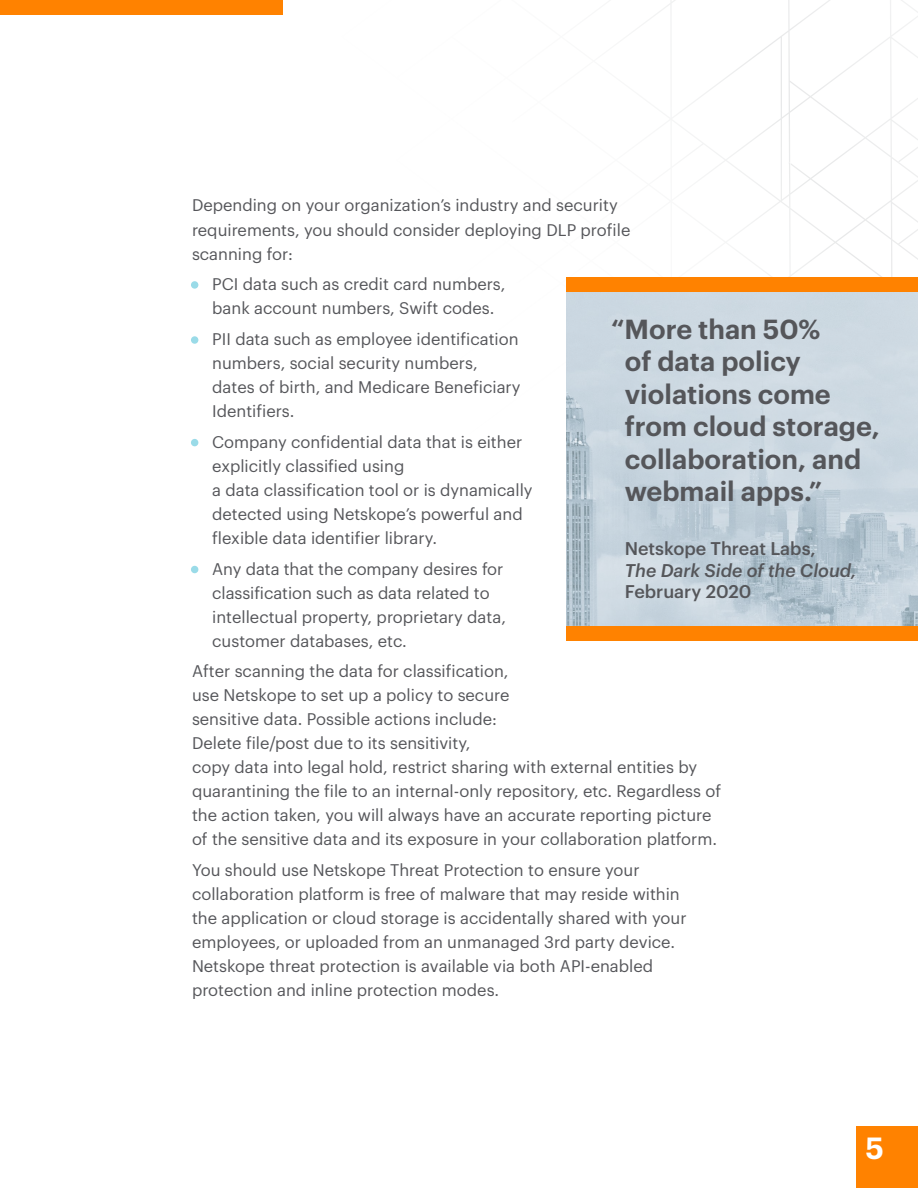
<style>
.page{position:relative;width:918px;height:1188px;background:#fff}
.page>*{position:absolute;margin:0;border:0;box-sizing:border-box;transform-origin:0 0}
.t1{font:600 30px "Graphik";color:#fff}
.t2{font:600 27px/32.4px "Graphik";color:#55565a}
.t3{font:500 18px "Graphik";color:#55565a}
.t4{font:italic 500 18px "Graphik";color:#55565a}
.t5{font:16.5px/24px "Graphik";color:#55565a}
</style>
<div class="page">
<div style="left:856px;top:1126px;width:62px;height:62px;background:#ff8200"></div>
<svg style="left:566px;top:0;width:352px;height:278px"></svg>
<div style="left:0;top:0;width:283px;height:14px;background:#ff8200"></div>
<img style="left:566px;top:292px;width:352px;height:334px">
<div style="left:566px;top:626px;width:352px;height:15px;background:#ff8200"></div>
<div style="left:566px;top:278px;width:352px;height:14px;background:#ff8200"></div>
<div style="left:191px;top:566px;width:7px;height:7px;background:#9adbe8;border-radius:50%"></div>
<div style="left:191px;top:439px;width:7px;height:7px;background:#9adbe8;border-radius:50%"></div>
<div style="left:191px;top:336px;width:7px;height:8px;background:#9adbe8;border-radius:50%"></div>
<div style="left:191px;top:281px;width:7px;height:8px;background:#9adbe8;border-radius:50%"></div>
<p class="t5" style="left:192px;top:192px;width:440px">Depending on your organization’s industry and security requirements, you should consider deploying DLP profile scanning for:</p>
<p class="t5" style="left:192px;top:271px;width:315px;text-align:center">• PCI data such as credit card numbers, bank account numbers, Swift codes.</p>
<p class="t5" style="left:212px;top:326px;width:310px;text-indent:-20px">• PII data such as employee identification numbers, social security numbers, dates of birth, and Medicare Beneficiary Identifiers.</p>
<p class="t5" style="left:212px;top:428px;width:322px;text-indent:-20px">• Company confidential data that is either explicitly classified using<br>a data classification tool or is dynamically detected using Netskope’s powerful and flexible data identifier library.</p>
<p class="t5" style="left:212px;top:555px;width:295px;text-indent:-20px">• Any data that the company desires for classification such as data related to intellectual property, proprietary data, customer databases, etc.</p>
<p class="t5" style="left:192px;top:658px;width:531px">After scanning the data for classification,<br>use Netskope to set up a policy to secure<br>sensitive data. Possible actions include:<br>Delete file/post due to its sensitivity,<br>copy data into legal hold, restrict sharing with external entities by quarantining the file to an internal-only repository, etc. Regardless of the action taken, you will always have an accurate reporting picture of the sensitive data and its exposure in your collaboration platform.</p>
<p class="t5" style="left:192px;top:857px;width:496px">You should use Netskope Threat Protection to ensure your collaboration platform is free of malware that may reside within the application or cloud storage is accidentally shared with your employees, or uploaded from an unmanaged 3rd party device.<br>Netskope threat protection is available via both API-enabled protection and inline protection modes.</p>
<h2 class="t2" style="left:625px;top:311px;width:257px;text-indent:-14px">“More than 50%<br>of data policy violations come from cloud storage, collaboration, and webmail apps.”</h2>
<p class="t3" style="left:625px;top:535px;width:193px">Netskope Threat Labs,</p>
<p class="t4" style="left:625px;top:556px;width:233px">The Dark Side of the Cloud,</p>
<p class="t3" style="left:625px;top:578px;width:128px">February 2020</p>
<h1 class="t1" style="left:866px;top:1125px;width:20px">5</h1>
</div>
